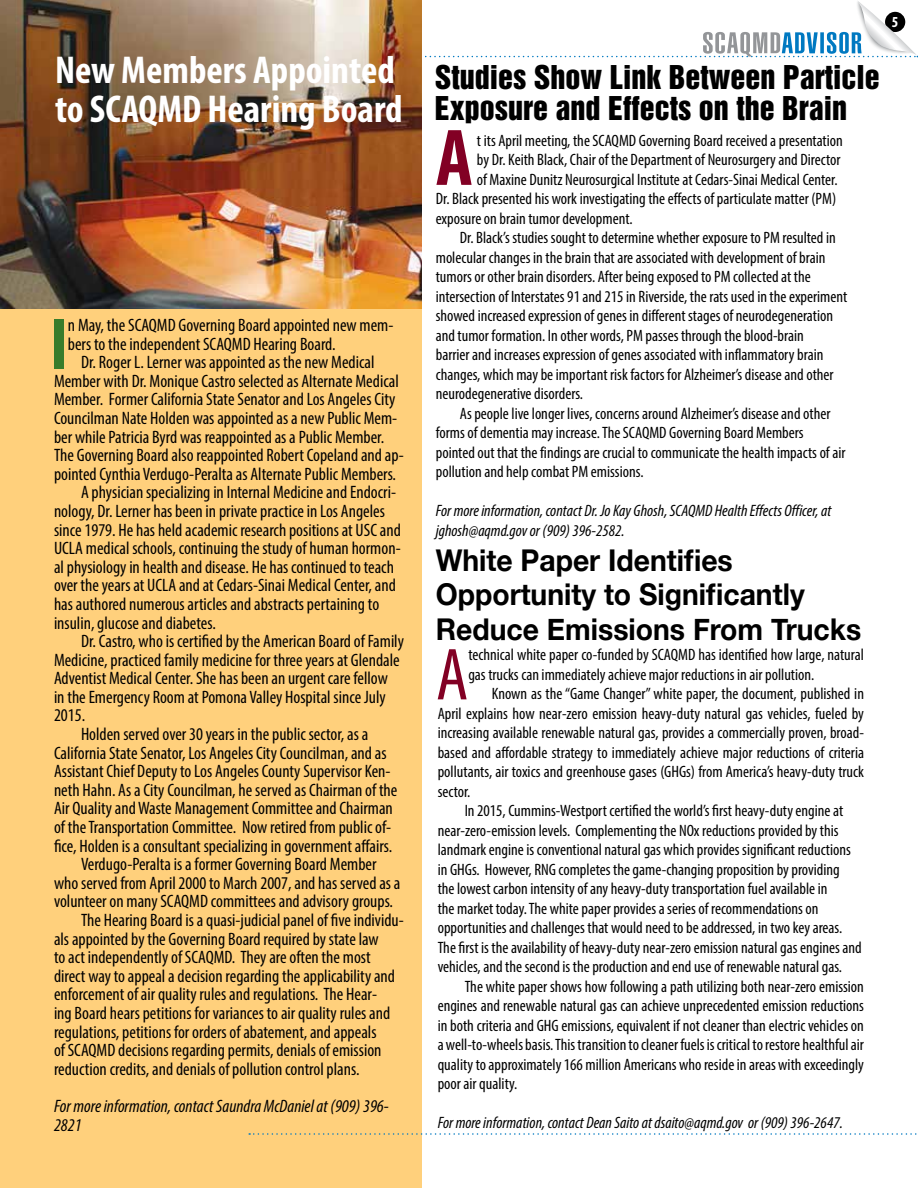
<style>
.page{position:relative;width:918px;height:1188px;background:#fff}
.page>*{position:absolute;margin:0;border:0;box-sizing:border-box;transform-origin:0 0}
.t1{font:700 condensed 81.15px "Myriad Pro";color:#820024}
.t2{font:condensed 74.4px "Myriad Pro";color:#820024}
.t3{font:700 condensed 73.2px "Myriad Pro";color:#387c2b}
.t4{font:700 condensed 39px/39px "Myriad Pro";color:#fff}
.t5{font:700 30px/34.5px "Helvetica Neue";color:#000;scale:.94 1}
.t6{font:30px/31.5px "Helvetica Inserat";color:#000}
.t7{font:condensed 18px/18.6px "Myriad Pro";color:#000}
.t8{font:italic condensed 18px/18.6px "Myriad Pro";color:#000}
.t9{font:condensed 16.5px/19.5px "Myriad Pro";color:#000}
.t10{font:italic condensed 16.5px/19.5px "Myriad Pro";color:#000}
.t11{font:700 condensed 15.3px "Myriad Pro";color:#fff}
</style>
<div class="page">
<div style="left:0;top:293px;width:421px;height:895px;background:#ffd07c"></div>
<svg style="left:421px;top:0;width:497px;height:60px"></svg>
<svg style="left:249px;top:1133px;width:668px;height:2px"></svg>
<img style="left:0;top:0;width:421px;height:309px">
<h3 class="t4" style="left:55px;top:50px;width:349px">New Members Appointed to SCAQMD Hearing Board</h3>
<h3 class="t3" style="left:50px;top:298px;width:20px">I</h3>
<p class="t7" style="left:68px;top:316px;width:327px">n May, the SCAQMD Governing Board appointed new mem&shy;bers to the independent SCAQMD Hearing Board.</p>
<p class="t7" style="left:81px;top:353px;width:295px">Dr. Roger L. Lerner was appointed as the new Medical</p>
<p class="t7" style="left:54px;top:371px;width:346px">Member with Dr. Monique Castro selected as Alternate Medical</p>
<p class="t7" style="left:54px;top:390px;width:343px">Member. Former California State Senator and Los Angeles City</p>
<p class="t7" style="left:54px;top:409px;width:345px">Councilman Nate Holden was appointed as a new Public Mem-</p>
<p class="t7" style="left:54px;top:427px;width:332px">ber while Patricia Byrd was reappointed as a Public Member.</p>
<p class="t7" style="left:54px;top:446px;width:351px">The Governing Board also reappointed Robert Copeland and ap-</p>
<p class="t7" style="left:54px;top:464px;width:344px">pointed Cynthia Verdugo-Peralta as Alternate Public Members.</p>
<p class="t7" style="left:81px;top:483px;width:317px">A physician specializing in Internal Medicine and Endocri-</p>
<p class="t7" style="left:54px;top:501px;width:332px">nology, Dr. Lerner has been in private practice in Los Angeles</p>
<p class="t7" style="left:54px;top:520px;width:348px">since 1979. He has held academic research positions at USC and</p>
<p class="t7" style="left:54px;top:539px;width:348px">UCLA medical schools, continuing the study of human hormon-</p>
<p class="t7" style="left:54px;top:557px;width:341px">al physiology in health and disease. He has continued to teach</p>
<p class="t7" style="left:54px;top:576px;width:343px">over the years at UCLA and at Cedars-Sinai Medical Center, and</p>
<p class="t7" style="left:54px;top:594px;width:327px">has authored numerous articles and abstracts pertaining to</p>
<p class="t7" style="left:54px;top:613px;width:163px">insulin, glucose and diabetes.</p>
<p class="t7" style="left:81px;top:632px;width:324px">Dr. Castro, who is certified by the American Board of Family</p>
<p class="t7" style="left:54px;top:650px;width:347px">Medicine, practiced family medicine for three years at Glendale</p>
<p class="t7" style="left:54px;top:669px;width:335px">Adventist Medical Center. She has been an urgent care fellow</p>
<p class="t7" style="left:54px;top:687px;width:333px">in the Emergency Room at Pomona Valley Hospital since July</p>
<p class="t7" style="left:54px;top:706px;width:33px">2015.</p>
<p class="t7" style="left:81px;top:725px;width:289px">Holden served over 30 years in the public sector, as a</p>
<p class="t7" style="left:54px;top:743px;width:334px">California State Senator, Los Angeles City Councilman, and as</p>
<p class="t7" style="left:54px;top:762px;width:338px">Assistant Chief Deputy to Los Angeles County Supervisor Ken-</p>
<p class="t7" style="left:54px;top:780px;width:345px">neth Hahn. As a City Councilman, he served as Chairman of the</p>
<p class="t7" style="left:54px;top:799px;width:340px">Air Quality and Waste Management Committee and Chairman</p>
<p class="t7" style="left:54px;top:818px;width:339px">of the Transportation Committee. Now retired from public of-</p>
<p class="t7" style="left:54px;top:836px;width:340px">fice, Holden is a consultant specializing in government affairs.</p>
<p class="t7" style="left:81px;top:855px;width:297px">Verdugo-Peralta is a former Governing Board Member</p>
<p class="t7" style="left:54px;top:873px;width:348px">who served from April 2000 to March 2007, and has served as a</p>
<p class="t7" style="left:54px;top:892px;width:341px">volunteer on many SCAQMD committees and advisory groups.</p>
<p class="t7" style="left:81px;top:911px;width:324px">The Hearing Board is a quasi-judicial panel of five individu-</p>
<p class="t7" style="left:54px;top:929px;width:326px">als appointed by the Governing Board required by state law</p>
<p class="t7" style="left:54px;top:948px;width:318px">to act independently of SCAQMD. They are often the most</p>
<p class="t7" style="left:54px;top:966px;width:343px">direct way to appeal a decision regarding the applicability and</p>
<p class="t7" style="left:54px;top:985px;width:325px">enforcement of air quality rules and regulations. The Hear-</p>
<p class="t7" style="left:54px;top:1004px;width:338px">ing Board hears petitions for variances to air quality rules and</p>
<p class="t7" style="left:54px;top:1022px;width:324px">regulations, petitions for orders of abatement, and appeals</p>
<p class="t7" style="left:54px;top:1041px;width:329px">of SCAQMD decisions regarding permits, denials of emission</p>
<p class="t7" style="left:54px;top:1059px;width:307px">reduction credits, and denials of pollution control plans.</p>
<p class="t8" style="left:54px;top:1097px;width:336px">For more information, contact Saundra McDaniel at (909) 396-<br>2821</p>
<p class="t11" style="left:892px;top:12px;width:8px">5</p>
<h3 class="t6" style="left:435px;top:61px;width:447px">Studies Show Link Between Particle<br>Exposure and Effects on the Brain</h3>
<h1 class="t1" style="left:436px;top:107px;width:39px">A</h1>
<p class="t9" style="left:477px;top:130px;width:367px">t its April meeting, the SCAQMD Governing Board received a presentation</p>
<p class="t9" style="left:477px;top:150px;width:365px">by Dr. Keith Black, Chair of the Department of Neurosurgery and Director</p>
<p class="t9" style="left:477px;top:169px;width:362px">of Maxine Dunitz Neurosurgical Institute at Cedars-Sinai Medical Center.</p>
<p class="t9" style="left:436px;top:189px;width:402px">Dr. Black presented his work investigating the effects of particulate matter (PM)</p>
<p class="t9" style="left:436px;top:208px;width:198px">exposure on brain tumor development.</p>
<p class="t9" style="left:460px;top:228px;width:378px">Dr. Black’s studies sought to determine whether exposure to PM resulted in</p>
<p class="t9" style="left:436px;top:247px;width:391px">molecular changes in the brain that are associated with development of brain</p>
<p class="t9" style="left:436px;top:267px;width:377px">tumors or other brain disorders. After being exposed to PM collected at the</p>
<p class="t9" style="left:436px;top:286px;width:413px">intersection of Interstates 91 and 215 in Riverside, the rats used in the experiment</p>
<p class="t9" style="left:436px;top:306px;width:399px">showed increased expression of genes in different stages of neurodegeneration</p>
<p class="t9" style="left:436px;top:326px;width:370px">and tumor formation. In other words, PM passes through the blood-brain</p>
<p class="t9" style="left:436px;top:345px;width:389px">barrier and increases expression of genes associated with inflammatory brain</p>
<p class="t9" style="left:436px;top:365px;width:399px">changes, which may be important risk factors for Alzheimer’s disease and other</p>
<p class="t9" style="left:436px;top:384px;width:149px">neurodegenerative disorders.</p>
<p class="t9" style="left:460px;top:404px;width:372px">As people live longer lives, concerns around Alzheimer’s disease and other</p>
<p class="t9" style="left:436px;top:423px;width:369px">forms of dementia may increase. The SCAQMD Governing Board Members</p>
<p class="t9" style="left:436px;top:443px;width:411px">pointed out that the findings are crucial to communicate the health impacts of air</p>
<p class="t9" style="left:436px;top:462px;width:209px">pollution and help combat PM emissions.</p>
<p class="t10" style="left:436px;top:501px;width:397px">For more information, contact Dr. Jo Kay Ghosh, SCAQMD Health Effects Officer, at jghosh@aqmd.gov or (909) 396-2582.</p>
<h3 class="t5" style="left:436px;top:542px;width:454px">White Paper Identifies<br>Opportunity to Significantly<br>Reduce Emissions From Trucks</h3>
<h2 class="t2" style="left:436px;top:630px;width:34px">A</h2>
<p class="t9" style="left:468px;top:645px;width:397px">technical white paper co-funded by SCAQMD has identified how large, natural gas trucks can immediately achieve major reductions in air pollution.</p>
<p class="t9" style="left:438px;top:684px;width:428px;text-align:justify;text-indent:54px">Known as the “Game Changer” white paper, the document, published in April explains how near-zero emission heavy-duty natural gas vehicles, fueled by increasing available renewable natural gas, provides a commercially proven, broad&shy;based and affordable strategy to immediately achieve major reductions of criteria pollutants, air toxics and greenhouse gases (GHGs) from America’s heavy-duty truck sector.</p>
<p class="t9" style="left:438px;top:801px;width:426px;text-indent:27px">In 2015, Cummins-Westport certified the world’s first heavy-duty engine at near-zero-emission levels. Complementing the NOx reductions provided by this landmark engine is conventional natural gas which provides significant reductions in GHGs. However, RNG completes the game-changing proposition by providing<br>the lowest carbon intensity of any heavy-duty transportation fuel available in<br>the market today. The white paper provides a series of recommendations on opportunities and challenges that would need to be addressed, in two key areas.<br>The first is the availability of heavy-duty near-zero emission natural gas engines and vehicles, and the second is the production and end use of renewable natural gas.</p>
<p class="t9" style="left:438px;top:977px;width:428px;text-align:justify;text-indent:27px">The white paper shows how following a path utilizing both near-zero emission engines and renewable natural gas can achieve unprecedented emission reductions in both criteria and GHG emissions, equivalent if not cleaner than electric vehicles on a well-to-wheels basis. This transition to cleaner fuels is critical to restore healthful air quality to approximately 166 million Americans who reside in areas with exceedingly poor air quality.</p>
<p class="t10" style="left:438px;top:1113px;width:407px">For more information, contact Dean Saito at dsaito@aqmd.gov or (909) 396-2647.</p>
</div>
